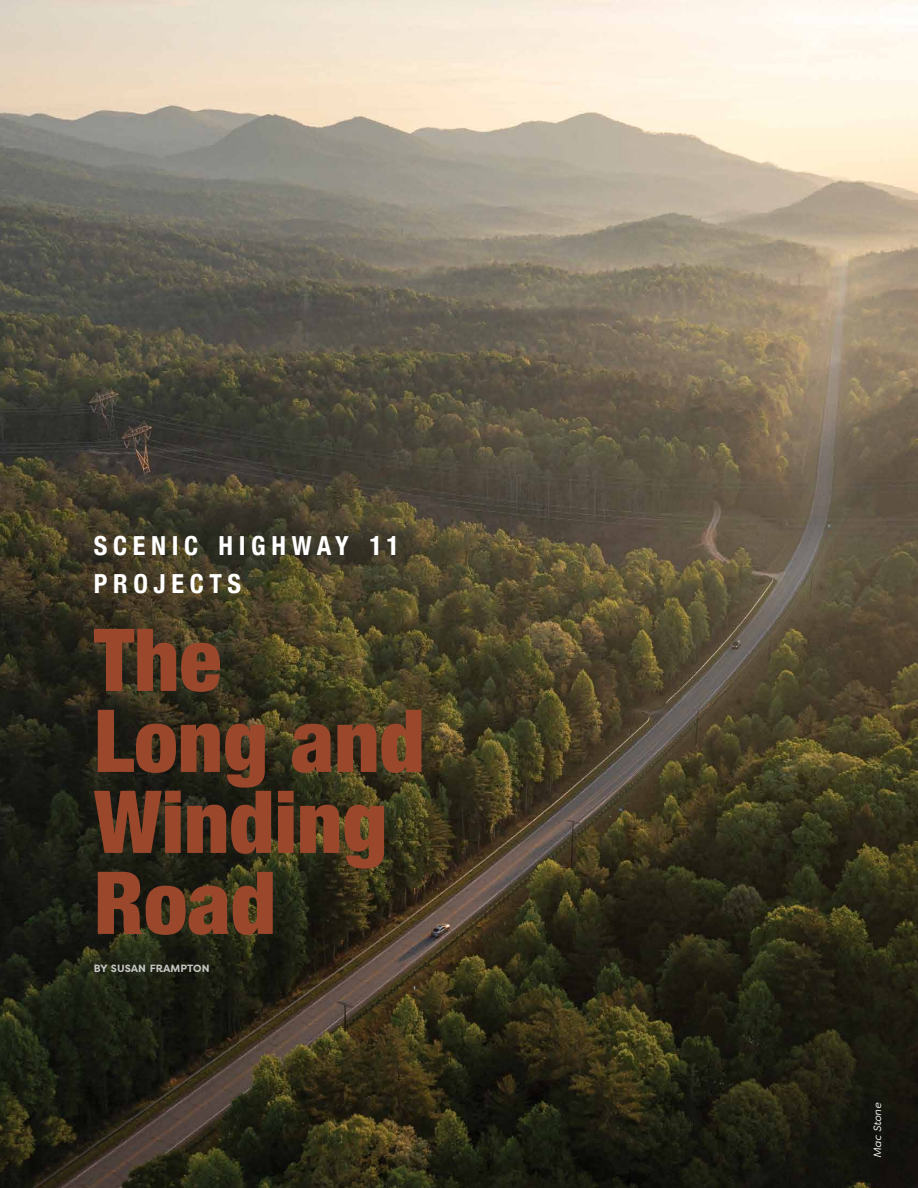
<style>
.page{position:relative;width:918px;height:1188px;background:#fff}
.page>*{position:absolute;margin:0;border:0;box-sizing:border-box;transform-origin:0 0}
.t1{font:900 condensed 87px/81px "Helvetica Neue";color:#9b472c}
.t2{font:700 condensed 26.25px/37.5px "Helvetica Neue";letter-spacing:.215em;color:#fff}
.t3{font:700 10.5px "Filson Pro";color:#fff}
.t4{font:italic 10.5px "Filson Pro";color:#fff}
.s1{font-size:27px}
</style>
<div class="page">
<img style="left:0;top:0;width:918px;height:1188px">
<p class="t2" style="left:94px;top:525px;width:307px">SCENIC HIGHWAY <span class="s1">11<br></span>PROJECTS</p>
<h1 class="t1" style="left:94px;top:615px;width:332px">The<br>Long and<br>Winding<br>Road</h1>
<p class="t3" style="left:93px;top:962px;width:118px">BY SUSAN FRAMPTON</p>
<p class="t4" style="left:871px;top:1158px;width:56px;rotate:-90deg">Mac Stone</p>
</div>
